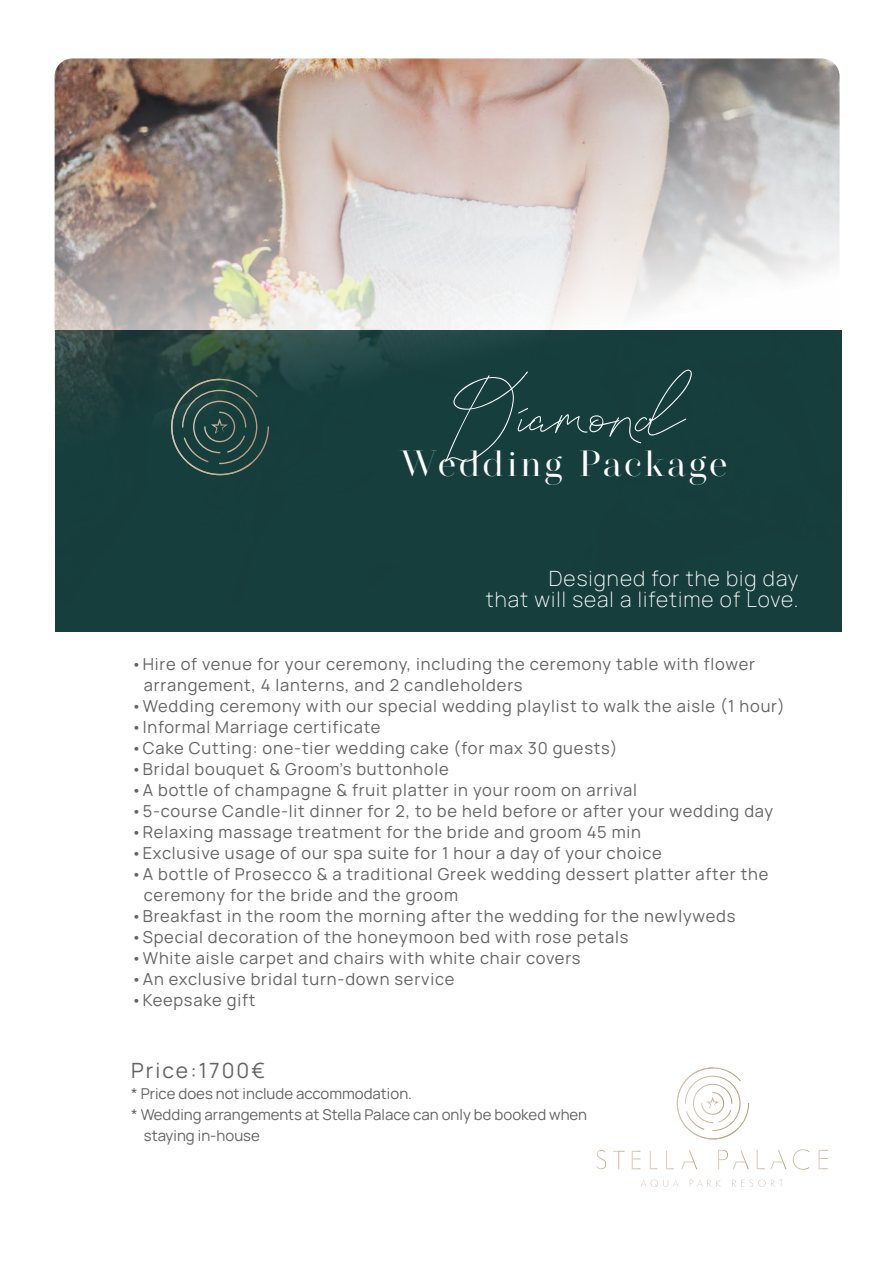
<style>
.page{position:relative;width:893px;height:1263px;background:#fff}
.page>*{position:absolute;margin:0;border:0;box-sizing:border-box;transform-origin:0 0}
.t1{font:72.9px "Blanc Seing";letter-spacing:-.025em;color:#fff}
.t2{font:36.45px "MADESAONARA";letter-spacing:.1em;color:#fff}
.t3{font:200 21px "Manrope";letter-spacing:.05em;color:#fff}
.t4{font:21px "Manrope";letter-spacing:.1em;color:#636366}
.t5{font:16.5px/21px "Manrope";letter-spacing:.05em;color:#636366}
.t6{font:15px/21px "Manrope";color:#636366}
</style>
<div class="page">
<div style="left:55px;top:330px;width:787px;height:301px;background:#163e3d"></div>
<img style="left:55px;top:58px;width:785px;height:418px">
<svg style="left:170px;top:374px;width:99px;height:101px"></svg>
<svg style="left:718px;top:1150px;width:31px;height:19px"></svg>
<svg style="left:681px;top:1150px;width:16px;height:19px"></svg>
<svg style="left:757px;top:1150px;width:29px;height:19px"></svg>
<svg style="left:793px;top:1149px;width:16px;height:21px"></svg>
<svg style="left:819px;top:1150px;width:9px;height:19px"></svg>
<svg style="left:596px;top:1150px;width:10px;height:19px"></svg>
<svg style="left:613px;top:1151px;width:11px;height:18px"></svg>
<svg style="left:632px;top:1151px;width:8px;height:18px"></svg>
<svg style="left:650px;top:1151px;width:7px;height:18px"></svg>
<svg style="left:666px;top:1151px;width:8px;height:18px"></svg>
<svg style="left:641px;top:1180px;width:37px;height:7px"></svg>
<svg style="left:690px;top:1180px;width:30px;height:6px"></svg>
<svg style="left:732px;top:1179px;width:33px;height:8px"></svg>
<svg style="left:771px;top:1180px;width:12px;height:6px"></svg>
<svg style="left:676px;top:1067px;width:73px;height:72px"></svg>
<p class="t1" style="left:447px;top:364px;width:235px">Diamond</p>
<p class="t2" style="left:400px;top:442px;width:328px">Wedding Package</p>
<p class="t3" style="left:549px;top:564px;width:251px">Designed for the big day</p>
<p class="t3" style="left:486px;top:585px;width:314px">that will seal a lifetime of Love.</p>
<p class="t5" style="left:144px;top:653px;width:613px;text-indent:-13px">•Hire of venue for your ceremony, including the ceremony table with flower arrangement, 4 lanterns, and 2 candleholders</p>
<p class="t5" style="left:131px;top:695px;width:655px">•Wedding ceremony with our special wedding playlist to walk the aisle (1 hour)</p>
<p class="t5" style="left:131px;top:716px;width:251px">•Informal Marriage certificate</p>
<p class="t5" style="left:131px;top:737px;width:488px">•Cake Cutting: one-tier wedding cake (for max 30 guests)</p>
<p class="t5" style="left:131px;top:758px;width:319px">•Bridal bouquet &amp; Groom’s buttonhole</p>
<p class="t5" style="left:131px;top:779px;width:507px">•A bottle of champagne &amp; fruit platter in your room on arrival</p>
<p class="t5" style="left:131px;top:800px;width:643px">•5-course Candle-lit dinner for 2, to be held before or after your wedding day</p>
<p class="t5" style="left:131px;top:821px;width:511px">•Relaxing massage treatment for the bride and groom 45 min</p>
<p class="t5" style="left:131px;top:842px;width:532px">•Exclusive usage of our spa suite for 1 hour a day of your choice</p>
<p class="t5" style="left:144px;top:863px;width:626px;text-indent:-13px">•A bottle of Prosecco &amp; a traditional Greek wedding dessert platter after the ceremony for the bride and the groom</p>
<p class="t5" style="left:131px;top:905px;width:606px">•Breakfast in the room the morning after the wedding for the newlyweds</p>
<p class="t5" style="left:131px;top:926px;width:499px">•Special decoration of the honeymoon bed with rose petals</p>
<p class="t5" style="left:131px;top:947px;width:451px">•White aisle carpet and chairs with white chair covers</p>
<p class="t5" style="left:131px;top:968px;width:325px">•An exclusive bridal turn-down service</p>
<p class="t5" style="left:131px;top:989px;width:126px">•Keepsake gift</p>
<p class="t4" style="left:131px;top:1056px;width:135px">Price:1700€</p>
<p class="t6" style="left:131px;top:1082px;width:282px">* Price does not include accommodation.</p>
<p class="t6" style="left:144px;top:1103px;width:445px;text-indent:-13px">* Wedding arrangements at Stella Palace can only be booked when staying in-house</p>
</div>
